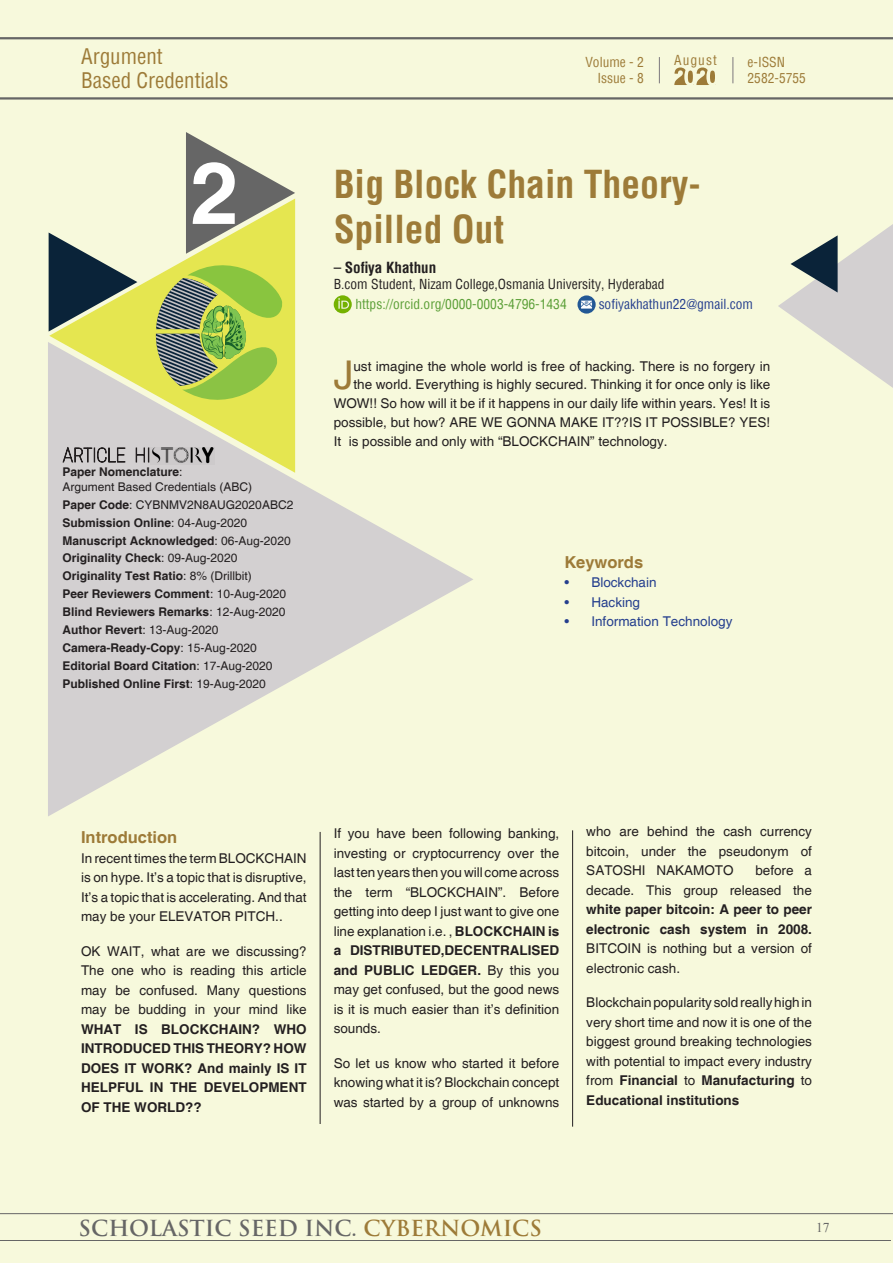
<style>
.page{position:relative;width:893px;height:1263px;background:#f7f9dc}
.page>*{position:absolute;margin:0;border:0;box-sizing:border-box;transform-origin:0 0}
.t1{font:700 86.55px "Helvetica";color:#fff}
.Paragraph_Style_3{font:39.6px "Helvetica";color:#9d7b38}
.t2{font:700 condensed 37.65px/45.2px "Helvetica";color:#9d7b38}
.t3{font:700 21.6px "Trajan Pro";color:#666}
.t4{font:condensed 21px/24px "Helvetica";color:#9d7b38}
.Paragraph_Style_2{font:700 16.5px "Helvetica";color:#9d7b38}
.t5{font:700 condensed 15px "Helvetica";color:#231f20}
.Paragraph_Style_1{font:13.5px/19.5px "Helvetica";color:#231f20;text-align:justify}
.Paragraph_Style_3-2{font:13.5px "Helvetica";color:#231f20}
.t6{font:condensed 13.5px "Helvetica";color:#231f20}
.Paragraph_Style_1_co{font:13.5px "Helvetica";color:#253f8e}
.t7{font:condensed 13.5px "Helvetica";color:#5b9f37}
.t8{font:condensed 13.5px/16.2px "Helvetica";color:#9d7b38;text-align:right}
.t9{font:condensed 13.5px "Helvetica";color:#253f8e}
.t10{font:13.5px "Times New Roman";color:#666}
.Paragraph_Style_1_co-2{font:700 12px "Helvetica";color:#231f20}
.Paragraph_Style_1_co-3{font:12px/14.4px "Helvetica";color:#231f20}
.s1{font-weight:700}
.s2{font-weight:400}
.s3{color:#9d7b38}
</style>
<div class="page">
<svg style="left:49px;top:276px;width:107px;height:66px;background:#e6e75a"></svg>
<hr style="left:0;top:1213px;width:893px;height:1px;background:#666">
<hr style="left:0;top:1240px;width:891px;height:1px;background:#666">
<hr style="left:0;top:97px;width:893px;height:3px;background:#666">
<hr style="left:0;top:37px;width:893px;height:2px;background:#666">
<svg style="left:49px;top:232px;width:88px;height:100px"></svg>
<svg style="left:48px;top:342px;width:425px;height:474px;fill:#d3d0d1"></svg>
<hr style="left:320px;top:832px;width:1px;height:292px;background:#231f20">
<hr style="left:572px;top:830px;width:1px;height:296px;background:#231f20">
<svg style="left:62px;top:447px;width:63px;height:16px"></svg>
<svg style="left:136px;top:447px;width:13px;height:16px"></svg>
<img style="left:151px;top:447px;width:63px;height:17px">
<svg style="left:156px;top:132px;width:139px;height:284px"></svg>
<img style="left:334px;top:295px;width:18px;height:18px;border-radius:9px">
<img style="left:577px;top:295px;width:19px;height:19px;border-radius:9px">
<svg style="left:778px;top:224px;width:115px;height:164px"></svg>
<svg style="left:659px;top:57px;width:1px;height:26px"></svg>
<svg style="left:732px;top:57px;width:1px;height:26px"></svg>
<svg style="left:674px;top:68px;width:42px;height:17px"></svg>
<p class="t4" style="left:81px;top:44px;width:149px">Argument<br>Based Credentials</p>
<p class="t1" style="left:190px;top:141px;width:50px">2</p>
<p class="Paragraph_Style_1_co-3" style="left:63px;top:465px;width:191px"><span class="s1">Paper Nomenclature</span>:<br>Argument Based Credentials (ABC)</p>
<p class="Paragraph_Style_1_co-3" style="left:63px;top:498px;width:232px"><span class="s1">Paper Code</span>: CYBNMV2N8AUG2020ABC2</p>
<p class="Paragraph_Style_1_co-2" style="left:63px;top:515px;width:186px">Submission Online<span class="s2">: 04-Aug-2020</span></p>
<p class="Paragraph_Style_1_co-2" style="left:63px;top:533px;width:230px">Manuscript Acknowledged<span class="s2">: 06-Aug-2020</span></p>
<p class="Paragraph_Style_1_co-2" style="left:63px;top:551px;width:176px">Originality Check<span class="s2">: 09-Aug-2020</span></p>
<p class="Paragraph_Style_1_co-2" style="left:63px;top:569px;width:191px">Originality Test Ratio<span class="s2">: 8% (Drillbit)</span></p>
<p class="Paragraph_Style_1_co-2" style="left:63px;top:587px;width:225px">Peer Reviewers Comment<span class="s2">: 10-Aug-2020</span></p>
<p class="Paragraph_Style_1_co-2" style="left:63px;top:605px;width:224px">Blind Reviewers Remarks<span class="s2">: 12-Aug-2020</span></p>
<p class="Paragraph_Style_1_co-2" style="left:63px;top:623px;width:158px">Author Revert<span class="s2">: 13-Aug-2020</span></p>
<p class="Paragraph_Style_1_co-2" style="left:63px;top:640px;width:196px">Camera-Ready-Copy<span class="s2">: 15-Aug-2020</span></p>
<p class="Paragraph_Style_1_co-2" style="left:63px;top:658px;width:212px">Editorial Board Citation<span class="s2">: 17-Aug-2020</span></p>
<p class="Paragraph_Style_1_co-2" style="left:63px;top:676px;width:205px">Published Online First<span class="s2">: 19-Aug-2020</span></p>
<p class="t8" style="left:674px;top:52px;width:44px">August</p>
<p class="t8" style="left:585px;top:54px;width:60px">Volume - 2<br>Issue - 8</p>
<p class="t8" style="left:747px;top:54px;width:60px;text-align:left">e-issn<br>2582-5755</p>
<p class="t2" style="left:334px;top:161px;width:369px">Big Block Chain Theory-<br>Spilled Out</p>
<p class="t5" style="left:334px;top:258px;width:104px"><span class="s2">–</span> Sofiya Khathun</p>
<p class="t6" style="left:334px;top:276px;width:333px">B.com Student, Nizam College,Osmania University, Hyderabad</p>
<p class="t7" style="left:355px;top:295px;width:213px">https://orcid.org/0000-0003-4796-1434</p>
<p class="t9" style="left:599px;top:295px;width:156px">sofiyakhathun22@gmail.com</p>
<p class="Paragraph_Style_3" style="left:334px;top:352px;width:21px">J</p>
<p class="Paragraph_Style_3-2" style="left:353px;top:358px;width:418px">ust imagine the whole world is free of hacking. There is no forgery in</p>
<p class="Paragraph_Style_3-2" style="left:353px;top:377px;width:418px">the world. Everything is highly secured. Thinking it for once only is like</p>
<p class="Paragraph_Style_3-2" style="left:334px;top:395px;width:438px">WOW!! So how will it be if it happens in our daily life within years. Yes! It is</p>
<p class="Paragraph_Style_3-2" style="left:334px;top:414px;width:438px">possible, but how? ARE WE GONNA MAKE IT??IS IT POSSIBLE? YES!</p>
<p class="Paragraph_Style_3-2" style="left:334px;top:433px;width:335px">It is possible and only with “BLOCKCHAIN” technology.</p>
<p class="Paragraph_Style_2" style="left:564px;top:552px;width:80px">Keywords</p>
<p class="Paragraph_Style_1_co" style="left:564px;top:575px;width:94px">• Blockchain</p>
<p class="Paragraph_Style_1_co" style="left:564px;top:594px;width:77px">• Hacking</p>
<p class="Paragraph_Style_1_co" style="left:564px;top:614px;width:170px">• Information Technology</p>
<p class="Paragraph_Style_2" style="left:81px;top:827px;width:98px">Introduction</p>
<p class="Paragraph_Style_1" style="left:81px;top:849px;width:227px">In recent times the term BLOCKCHAIN is on hype. It’s a topic that is disruptive, It’s a topic that is accelerating. And that may be your ELEVATOR PITCH..</p>
<p class="Paragraph_Style_1" style="left:81px;top:942px;width:227px">OK WAIT, what are we discussing?<br>The one who is reading this article may be confused. Many questions may be budding in your mind like <span class="s1">WHAT IS BLOCKCHAIN? WHO INTRODUCED THIS THEORY? HOW DOES IT WORK? And mainly IS IT HELPFUL IN THE DEVELOPMENT OF THE WORLD??</span></p>
<p class="Paragraph_Style_1" style="left:334px;top:824px;width:227px">If you have been following banking, investing or cryptocurrency over the last ten years then you will come across the term “BLOCKCHAIN”. Before getting into deep I just want to give one line explanation i.e. , <span class="s1">BLOCKCHAIN is a DISTRIBUTED,DECENTRALISED and PUBLIC LEDGER.</span> By this you may get confused, but the good news is it is much easier than it’s definition sounds.</p>
<p class="Paragraph_Style_1" style="left:334px;top:1054px;width:227px">So let us know who started it before knowing what it is? Blockchain concept was started by a group of unknowns</p>
<p class="Paragraph_Style_1" style="left:586px;top:822px;width:227px">who are behind the cash currency bitcoin, under the pseudonym of SATOSHI NAKAMOTO</p>
<p class="Paragraph_Style_1" style="left:586px;top:861px;width:227px;text-indent:169px">before a decade. This group released the <span class="s1">white paper bitcoin: A peer to peer electronic cash system in 2008.<br></span>BITCOIN is nothing but a version of electronic cash.</p>
<p class="Paragraph_Style_1" style="left:586px;top:993px;width:227px">Blockchain popularity sold really high in very short time and now it is one of the biggest ground breaking technologies with potential to impact every industry from <span class="s1">Financial</span> to <span class="s1">Manufacturing</span> to <span class="s1">Educational institutions</span></p>
<p class="t3" style="left:79px;top:1215px;width:465px">SCHOLASTIC SEED INC. <span class="s3">CYBERNOMIC S</span></p>
<p class="t10" style="left:816px;top:1218px;width:15px">17</p>
</div>
